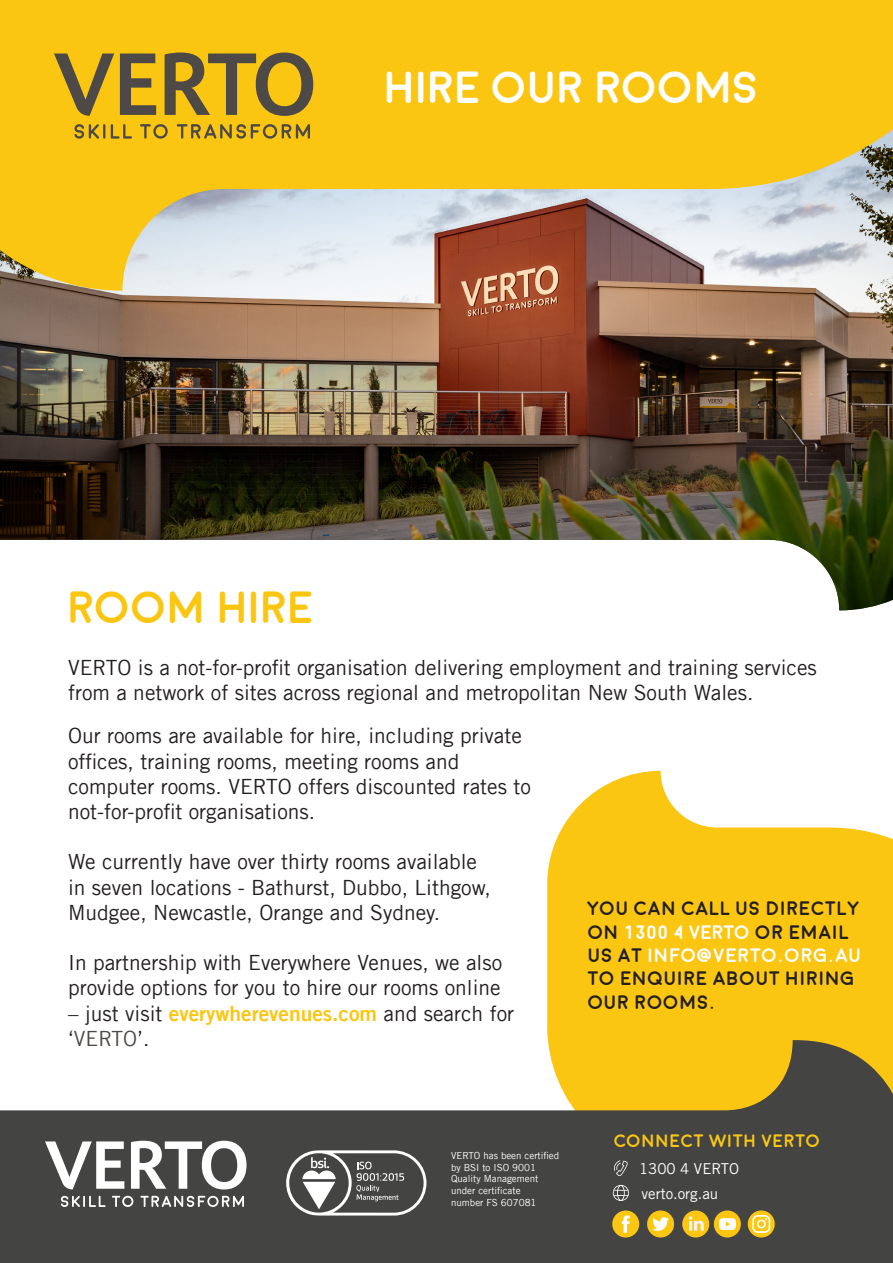
<style>
.page{position:relative;width:893px;height:1263px;background:#fff}
.page>*{position:absolute;margin:0;border:0;box-sizing:border-box;transform-origin:0 0}
.t1{font:700 45px "Moon";color:#fff}
.t2{font:700 45px "Moon";color:#fbc612}
.t3{font:21px/25.2px "Trade Gothic LT";color:#231f20}
.t4{font:700 19.5px/23.4px "Moon";color:#231f20}
.t5{font:700 18px "Moon";color:#fbc612}
.t6{font:15px "Trade Gothic LT Std";color:#fff}
.t7{font:9.75px "Trade Gothic LT";color:#fff}
.s1{font-family:"Trade Gothic LT Bold Two";color:#fbc612}
.s2{color:#4d4946}
.s3{color:#fff}
</style>
<div class="page">
<svg style="left:547px;top:771px;width:346px;height:269px;fill:#fbc612"></svg>
<img style="left:0;top:291px;width:893px;height:319px">
<svg style="left:0;top:0;width:893px;height:291px;background:#e9c24b"></svg>
<svg style="left:0;top:1040px;width:893px;height:223px;fill:#444443"></svg>
<svg style="left:614px;top:1160px;width:14px;height:16px"></svg>
<svg style="left:613px;top:1185px;width:16px;height:16px"></svg>
<svg style="left:131px;top:1141px;width:115px;height:48px"></svg>
<svg style="left:45px;top:1141px;width:79px;height:48px"></svg>
<svg style="left:61px;top:1196px;width:45px;height:11px"></svg>
<svg style="left:112px;top:1196px;width:21px;height:11px"></svg>
<svg style="left:140px;top:1196px;width:104px;height:11px"></svg>
<div style="left:647px;top:1210px;width:27px;height:27px;background:#fcc712;border-radius:50%"></div>
<svg style="left:652px;top:1217px;width:17px;height:14px"></svg>
<div style="left:612px;top:1210px;width:27px;height:27px;background:#fcc712;border-radius:50%"></div>
<svg style="left:622px;top:1215px;width:8px;height:17px"></svg>
<div style="left:714px;top:1210px;width:27px;height:27px;background:#fcc712;border-radius:50%"></div>
<svg style="left:719px;top:1218px;width:17px;height:12px"></svg>
<div style="left:748px;top:1210px;width:27px;height:27px;background:#fcc712;border-radius:50%"></div>
<svg style="left:752px;top:1215px;width:18px;height:18px"></svg>
<div style="left:682px;top:1210px;width:27px;height:27px;background:#fcc712;border-radius:50%"></div>
<svg style="left:689px;top:1216px;width:15px;height:15px"></svg>
<svg style="left:286px;top:1150px;width:140px;height:65px"></svg>
<svg style="left:120px;top:53px;width:36px;height:62px;background:#927a31"></svg>
<svg style="left:165px;top:53px;width:148px;height:63px;background:#a98b2a"></svg>
<svg style="left:54px;top:53px;width:60px;height:63px;background:#bc9924"></svg>
<svg style="left:74px;top:124px;width:31px;height:15px"></svg>
<svg style="left:111px;top:124px;width:21px;height:15px"></svg>
<svg style="left:140px;top:124px;width:28px;height:15px"></svg>
<svg style="left:177px;top:124px;width:133px;height:15px;background:#bb9724"></svg>
<h2 class="t1" style="left:384px;top:65px;width:376px">HIRE OUR ROOMS</h2>
<h2 class="t2" style="left:68px;top:585px;width:247px">ROOM HIRE</h2>
<p class="t3" style="left:68px;top:654px;width:750px">VERTO is a not-for-profit organisation delivering employment and training services from a network of sites across regional and metropolitan New South Wales.</p>
<p class="t3" style="left:68px;top:723px;width:464px">Our rooms are available for hire, including private offices, training rooms, meeting rooms and computer rooms. VERTO offers discounted rates to not-for-profit organisations.</p>
<p class="t3" style="left:68px;top:849px;width:424px">We currently have over thirty rooms available in seven locations - Bathurst, Dubbo, Lithgow,<br>Mudgee, Newcastle, Orange and Sydney.</p>
<p class="t3" style="left:68px;top:950px;width:436px">In partnership with Everywhere Venues, we also provide options for you to hire our rooms online</p>
<p class="t3" style="left:68px;top:1000px;width:448px">– just visit <span class="s1">everywherevenues.com</span> and search for ‘<span class="s2">VERTO</span>’.</p>
<p class="t4" style="left:587px;top:897px;width:276px">YOU CAN CALL US DIRECTLY<br>ON <span class="s3">1300 4 VERTO</span> OR EMAIL<br>US AT <span class="s3">INFO@VERTO.ORG.AU<br></span>TO ENQUIRE ABOUT HIRING<br>OUR ROOMS.</p>
<p class="t7" style="left:451px;top:1149px;width:110px">VERTO has been certified</p>
<p class="t7" style="left:451px;top:1161px;width:87px">by BSI to ISO 9001</p>
<p class="t7" style="left:451px;top:1173px;width:89px">Quality Management</p>
<p class="t7" style="left:451px;top:1185px;width:71px">under certificate</p>
<p class="t7" style="left:451px;top:1196px;width:87px">number FS 607081</p>
<h2 class="t5" style="left:614px;top:1132px;width:208px">CONNECT WITH VERTO</h2>
<p class="t6" style="left:639px;top:1159px;width:102px">1300 4 VERTO</p>
<p class="t6" style="left:642px;top:1185px;width:78px">verto.org.au</p>
</div>
